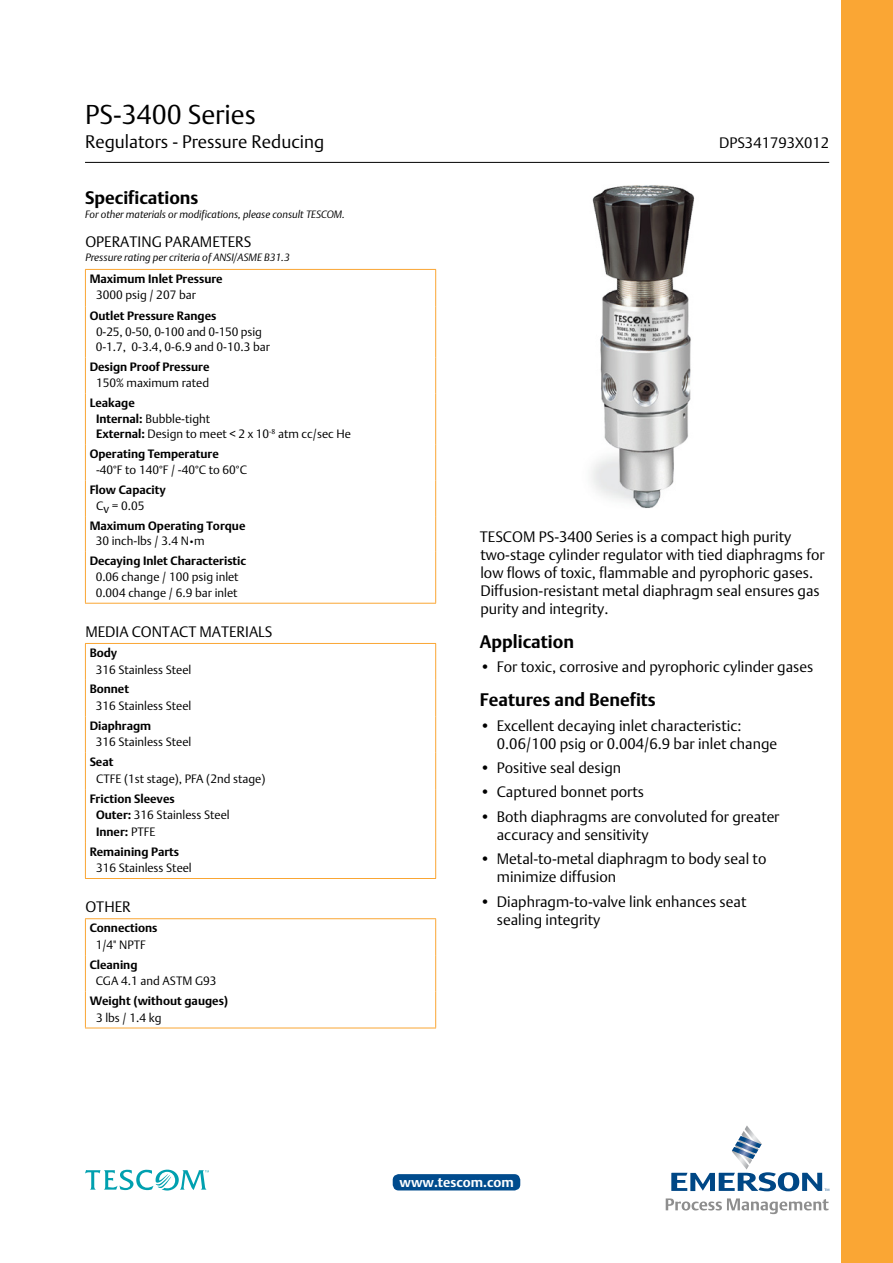
<style>
.page{position:relative;width:893px;height:1263px;background:#fff}
.page>*{position:absolute;margin:0;border:0;box-sizing:border-box;transform-origin:0 0}
.t1{font:27px "DTL Argo T Light";color:#000}
.t2{font:700 18px "DTL Argo T";color:#000}
.t3{font:18px "DTL Argo T Light";color:#000}
.t4{font:15px/18px "DTL Argo T Light";color:#000}
.t5{font:700 13.5px "DTL Argo T";color:#fff}
.t6{font:12px/15.8px "DTL Argo T Light";color:#000}
.t7{font:700 12px/20px "DTL Argo T";color:#000}
.t8{font:italic 10.5px "DTL Argo T Light";color:#000}
.s1{font-family:"DTL Argo T";font-weight:700}
.s2{font-size:9px}
.s3{font-family:"DTL Argo T Light";font-weight:400}
</style>
<div class="page">
<div style="left:842px;top:0;width:51px;height:1263px;background:#faa634"></div>
<hr style="left:85px;top:162px;width:744px;height:1px;background:#000">
<hr style="left:85px;top:269px;width:351px;height:1px;background:#faa634">
<hr style="left:435px;top:306px;width:1px;height:52px;background:#faa634">
<hr style="left:435px;top:358px;width:1px;height:35px;background:#faa634">
<hr style="left:435px;top:393px;width:1px;height:52px;background:#faa634">
<hr style="left:435px;top:445px;width:1px;height:35px;background:#faa634">
<hr style="left:85px;top:270px;width:1px;height:36px;background:#faa634">
<hr style="left:435px;top:270px;width:1px;height:36px;background:#faa634">
<hr style="left:85px;top:306px;width:1px;height:52px;background:#faa634">
<hr style="left:85px;top:358px;width:1px;height:35px;background:#faa634">
<hr style="left:85px;top:393px;width:1px;height:52px;background:#faa634">
<hr style="left:85px;top:445px;width:1px;height:35px;background:#faa634">
<hr style="left:85px;top:480px;width:1px;height:36px;background:#faa634">
<hr style="left:435px;top:480px;width:1px;height:36px;background:#faa634">
<hr style="left:85px;top:516px;width:1px;height:36px;background:#faa634">
<hr style="left:435px;top:516px;width:1px;height:36px;background:#faa634">
<hr style="left:85px;top:552px;width:1px;height:51px;background:#faa634">
<hr style="left:435px;top:552px;width:1px;height:51px;background:#faa634">
<hr style="left:85px;top:643px;width:351px;height:1px;background:#faa634">
<hr style="left:85px;top:644px;width:1px;height:36px;background:#faa634">
<hr style="left:435px;top:644px;width:1px;height:36px;background:#faa634">
<hr style="left:85px;top:680px;width:1px;height:36px;background:#faa634">
<hr style="left:435px;top:680px;width:1px;height:36px;background:#faa634">
<hr style="left:85px;top:716px;width:1px;height:37px;background:#faa634">
<hr style="left:435px;top:716px;width:1px;height:37px;background:#faa634">
<hr style="left:85px;top:753px;width:1px;height:36px;background:#faa634">
<hr style="left:435px;top:753px;width:1px;height:36px;background:#faa634">
<hr style="left:85px;top:789px;width:1px;height:53px;background:#faa634">
<hr style="left:435px;top:789px;width:1px;height:53px;background:#faa634">
<hr style="left:85px;top:842px;width:1px;height:36px;background:#faa634">
<hr style="left:435px;top:842px;width:1px;height:36px;background:#faa634">
<hr style="left:85px;top:878px;width:351px;height:1px;background:#faa634">
<hr style="left:85px;top:918px;width:351px;height:1px;background:#faa634">
<hr style="left:85px;top:919px;width:1px;height:36px;background:#faa634">
<hr style="left:435px;top:919px;width:1px;height:36px;background:#faa634">
<hr style="left:85px;top:955px;width:1px;height:36px;background:#faa634">
<hr style="left:435px;top:955px;width:1px;height:36px;background:#faa634">
<hr style="left:85px;top:991px;width:1px;height:37px;background:#faa634">
<hr style="left:435px;top:991px;width:1px;height:37px;background:#faa634">
<hr style="left:85px;top:1028px;width:351px;height:1px;background:#faa634">
<hr style="left:85px;top:603px;width:351px;height:1px;background:#faa634">
<img style="left:591px;top:185px;width:104px;height:323px">
<svg style="left:671px;top:1125px;width:158px;height:66px"></svg>
<svg style="left:666px;top:1198px;width:162px;height:16px"></svg>
<svg style="left:85px;top:1170px;width:124px;height:20px"></svg>
<div style="left:393px;top:1174px;width:127px;height:16px;background:#004b8d;border-radius:6px"></div>
<h1 class="t1" style="left:85px;top:98px;width:172px">PS-3400 Series</h1>
<p class="t3" style="left:85px;top:131px;width:241px">Regulators - Pressure Reducing</p>
<p class="t4" style="left:719px;top:133px;width:112px">DPS341793X012</p>
<p class="t2" style="left:85px;top:187px;width:115px">Specifications</p>
<p class="t8" style="left:85px;top:208px;width:261px">For other materials or modifications, please consult TESCOM.</p>
<p class="t4" style="left:85px;top:233px;width:168px">OPERATING PARAMETERS</p>
<p class="t8" style="left:85px;top:251px;width:206px">Pressure rating per criteria of ANSI/ASME B31.3</p>
<p class="t7" style="left:90px;top:269px;width:135px">Maximum Inlet Pressure</p>
<p class="t6" style="left:96px;top:287px;width:101px">3000 psig / 207 bar</p>
<p class="t7" style="left:90px;top:305px;width:128px">Outlet Pressure Ranges</p>
<p class="t6" style="left:96px;top:323px;width:176px">0-25, 0-50, 0-100 and 0-150 psig<br>0-1.7, 0-3.4, 0-6.9 and 0-10.3 bar</p>
<p class="t7" style="left:90px;top:357px;width:121px">Design Proof Pressure</p>
<p class="t6" style="left:96px;top:375px;width:115px">150% maximum rated</p>
<p class="t7" style="left:90px;top:393px;width:47px">Leakage</p>
<p class="t6" style="left:96px;top:410px;width:257px"><span class="s1">Internal:</span> Bubble-tight<br><span class="s1">External:</span> Design to meet &lt; 2 x 10<sup>-8</sup> atm cc/sec He</p>
<p class="t7" style="left:90px;top:444px;width:131px">Operating Temperature</p>
<p class="t6" style="left:96px;top:462px;width:152px">-40°F to 140°F / -40°C to 60°C</p>
<p class="t7" style="left:90px;top:480px;width:78px">Flow Capacity</p>
<p class="t6" style="left:96px;top:497px;width:50px">Cv = 0.05</p>
<p class="t7" style="left:90px;top:515px;width:157px">Maximum Operating Torque</p>
<p class="t6" style="left:96px;top:533px;width:111px">30 inch-lbs / 3.4 N<span class="s2">•</span>m</p>
<p class="t7" style="left:90px;top:551px;width:158px">Decaying Inlet Characteristic</p>
<p class="t6" style="left:96px;top:569px;width:144px">0.06 change / 100 psig inlet<br>0.004 change / 6.9 bar inlet</p>
<p class="t4" style="left:85px;top:623px;width:189px">MEDIA CONTACT MATERIALS</p>
<p class="t7" style="left:90px;top:643px;width:29px">Body</p>
<p class="t6" style="left:96px;top:661px;width:97px">316 Stainless Steel</p>
<p class="t7" style="left:90px;top:679px;width:41px">Bonnet</p>
<p class="t6" style="left:96px;top:698px;width:97px">316 Stainless Steel</p>
<p class="t7" style="left:90px;top:715px;width:63px">Diaphragm</p>
<p class="t6" style="left:96px;top:734px;width:97px">316 Stainless Steel</p>
<p class="t7" style="left:90px;top:752px;width:25px">Seat</p>
<p class="t6" style="left:96px;top:770px;width:171px">CTFE (1st stage), PFA (2nd stage)</p>
<p class="t7" style="left:90px;top:788px;width:87px">Friction Sleeves</p>
<p class="t6" style="left:96px;top:807px;width:135px"><span class="s1">Outer:</span> 316 Stainless Steel</p>
<p class="t7" style="left:90px;top:821px;width:91px;text-indent:6px">Inner: <span class="s3">PTFE<br></span>Remaining Parts</p>
<p class="t6" style="left:96px;top:860px;width:97px">316 Stainless Steel</p>
<p class="t4" style="left:85px;top:898px;width:47px">OTHER</p>
<p class="t7" style="left:90px;top:918px;width:69px">Connections</p>
<p class="t6" style="left:96px;top:936px;width:52px">1/4" NPTF</p>
<p class="t7" style="left:90px;top:954px;width:49px">Cleaning</p>
<p class="t6" style="left:96px;top:973px;width:122px">CGA 4.1 and ASTM G93</p>
<p class="t7" style="left:90px;top:991px;width:140px">Weight (without gauges)</p>
<p class="t6" style="left:96px;top:1009px;width:67px">3 lbs / 1.4 kg</p>
<p class="t4" style="left:480px;top:528px;width:346px">TESCOM PS-3400 Series is a compact high purity two-stage cylinder regulator with tied diaphragms for low flows of toxic, flammable and pyrophoric gases.<br>Diffusion-resistant metal diaphragm seal ensures gas purity and integrity.</p>
<p class="t2" style="left:480px;top:631px;width:96px">Application</p>
<p class="t4" style="left:480px;top:658px;width:335px">• For toxic, corrosive and pyrophoric cylinder gases</p>
<p class="t2" style="left:480px;top:689px;width:178px">Features and Benefits</p>
<p class="t4" style="left:497px;top:716px;width:282px;text-indent:-17px">• Excellent decaying inlet characteristic:<br>0.06/100 psig or 0.004/6.9 bar inlet change</p>
<p class="t4" style="left:480px;top:758px;width:143px">• Positive seal design</p>
<p class="t4" style="left:480px;top:783px;width:166px">• Captured bonnet ports</p>
<p class="t4" style="left:497px;top:807px;width:284px;text-indent:-17px">• Both diaphragms are convoluted for greater accuracy and sensitivity</p>
<p class="t4" style="left:497px;top:850px;width:271px;text-indent:-17px">• Metal-to-metal diaphragm to body seal to minimize diffusion</p>
<p class="t4" style="left:497px;top:892px;width:251px;text-indent:-17px">• Diaphragm-to-valve link enhances seat sealing integrity</p>
<p class="t5" style="left:400px;top:1174px;width:116px">www.tescom.com</p>
</div>
